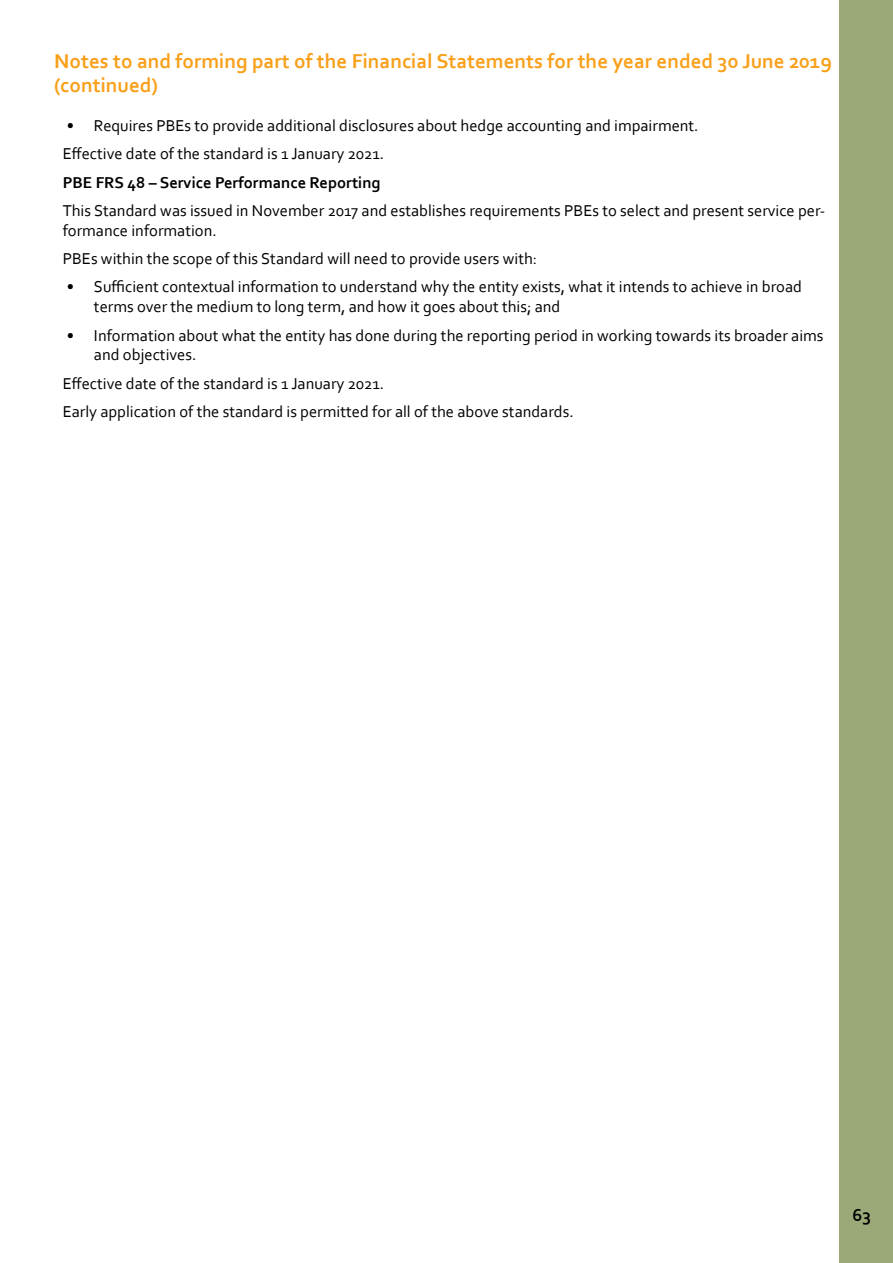
<style>
.page{position:relative;width:893px;height:1263px;background:#fff}
.page>*{position:absolute;margin:0;border:0;box-sizing:border-box;transform-origin:0 0}
.t1{font:700 21px/24px "Corbel";color:#f9a01b}
.t2{font:700 18px "Corbel";color:#000}
.t3{font:16.5px/19.8px "Corbel";color:#000}
.t4{font:700 16.5px "Corbel";color:#000}
</style>
<div class="page">
<div style="left:839px;top:0;width:54px;height:1263px;background:#9aa977"></div>
<p class="t1" style="left:54px;top:49px;width:779px">Notes to and forming part of the Financial Statements for the year ended 30 June 2019 (continued)</p>
<p class="t3" style="left:63px;top:111px;width:637px;line-height:28.3px">• Requires PBEs to provide additional disclosures about hedge accounting and impairment.<br>Effective date of the standard is 1 January 2021.</p>
<p class="t4" style="left:63px;top:172px;width:319px">PBE FRS 48 – Service Performance Reporting</p>
<p class="t3" style="left:63px;top:200px;width:764px">This Standard was issued in November 2017 and establishes requirements PBEs to select and present service per&shy;formance information.</p>
<p class="t3" style="left:63px;top:248px;width:476px">PBEs within the scope of this Standard will need to provide users with:</p>
<p class="t3" style="left:94px;top:277px;width:709px;text-indent:-27px">• Sufficient contextual information to understand why the entity exists, what it intends to achieve in broad terms over the medium to long term, and how it goes about this; and</p>
<p class="t3" style="left:94px;top:325px;width:731px;text-indent:-27px">• Information about what the entity has done during the reporting period in working towards its broader aims and objectives.</p>
<p class="t3" style="left:63px;top:369px;width:513px;line-height:28.3px">Effective date of the standard is 1 January 2021.<br>Early application of the standard is permitted for all of the above standards.</p>
<p class="t2" style="left:853px;top:1204px;width:20px">63</p>
</div>
